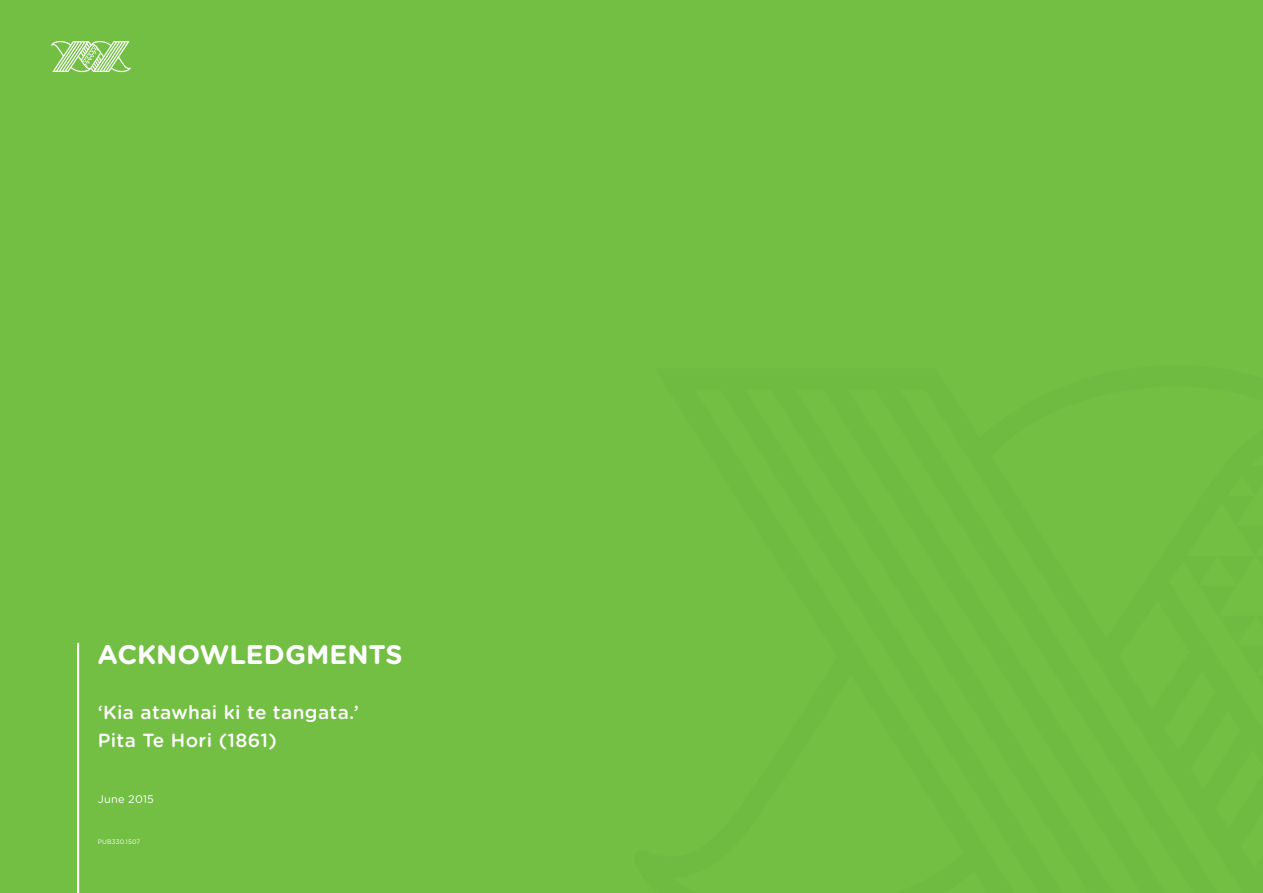
<style>
.page{position:relative;width:1263px;height:893px;background:#72bf44}
.page>*{position:absolute;margin:0;border:0;box-sizing:border-box;transform-origin:0 0}
.t1{font:700 26.85px "Gotham Rounded";color:#fff}
.t2{font:500 19.05px/27.5px "Gotham Rounded";letter-spacing:.02em;color:#fff}
.t3{font:10.95px "Gotham Rounded";letter-spacing:.02em;color:#fff}
.t4{font:6.3px "Gotham Rounded";letter-spacing:.02em;color:#fff}
</style>
<div class="page">
<hr style="left:77px;top:644px;width:2px;height:249px;background:#fff">
<svg style="left:51px;top:41px;width:80px;height:31px"></svg>
<h1 class="t1" style="left:97px;top:635px;width:307px">ACKNOWLEDGMENTS</h1>
<p class="t2" style="left:98px;top:698px;width:263px">‘Kia atawhai ki te tangata.’<br>Pita Te Hori (1861)</p>
<p class="t3" style="left:98px;top:791px;width:58px">June 2015</p>
<p class="t4" style="left:98px;top:837px;width:44px">PUB330.1507</p>
</div>
